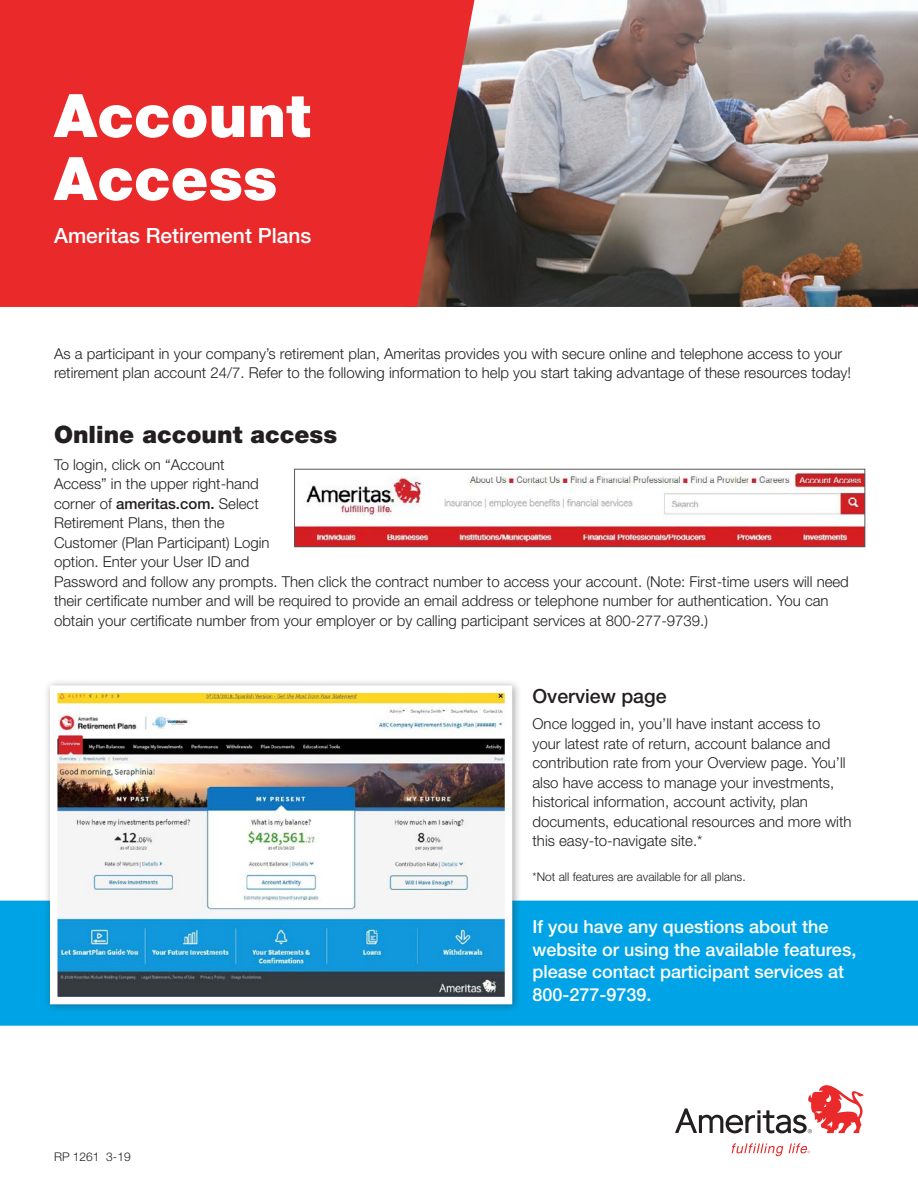
<style>
.page{position:relative;width:918px;height:1188px;background:#fff}
.page>*{position:absolute;margin:0;border:0;box-sizing:border-box;transform-origin:0 0}
.t1{font:900 60px/63px "Helvetica Neue LT Std";color:#fff}
.t2{font:900 24px "Helvetica Neue LT Std";color:#231f20}
.t3{font:500 21px "Helvetica Neue LT Std";color:#fff}
.t4{font:500 19.5px "Helvetica Neue LT Std";color:#231f20}
.t5{font:500 18px/22.5px "Helvetica Neue LT Std";color:#fff}
.t6{font:300 15px/19.5px "Helvetica Neue LT Std";color:#231f20}
.t7{font:300 12px "Helvetica Neue LT Std";color:#231f20}
.s1{font-weight:500}
</style>
<div class="page">
<div style="left:0;top:901px;width:918px;height:125px;background:#00a4e6"></div>
<img style="left:296px;top:472px;width:567px;height:73px">
<div style="left:294px;top:469px;width:571px;height:78px;border:1px solid #57585a"></div>
<img style="left:474px;top:0;width:444px;height:307px">
<svg style="left:732px;top:1143px;width:78px;height:13px"></svg>
<svg style="left:675px;top:1085px;width:189px;height:48px"></svg>
<div style="left:0;top:0;width:474px;height:307px;background:#e9292a"></div>
<div style="left:43px;top:678px;width:479px;height:336px;background:#231f20;opacity:.4"></div>
<img style="left:59px;top:694px;width:444px;height:301px">
<div style="left:50px;top:685px;width:462px;height:319px;border:8px solid #fff"></div>
<h1 class="t1" style="left:54px;top:84px;width:258px">Account<br>Access</h1>
<h3 class="t3" style="left:54px;top:223px;width:259px">Ameritas Retirement Plans</h3>
<p class="t6" style="left:54px;top:343px;width:799px">As a participant in your company’s retirement plan, Ameritas provides you with secure online and telephone access to your retirement plan account 24/7. Refer to the following information to help you start taking advantage of these resources today!</p>
<h2 class="t2" style="left:54px;top:420px;width:285px">Online account access</h2>
<p class="t6" style="left:54px;top:454px;width:796px">To login, click on “Account<br>Access” in the upper right-hand<br>corner of <span class="s1">ameritas.com.</span> Select<br>Retirement Plans, then the<br>Customer (Plan Participant) Login<br>option. Enter your User ID and<br>Password and follow any prompts. Then click the contract number to access your account. (Note: First-time users will need their certificate number and will be required to provide an email address or telephone number for authentication. You can obtain your certificate number from your employer or by calling participant services at 800-277-9739.)</p>
<p class="t7" style="left:54px;top:1149px;width:78px">RP 1261 3-19</p>
<h3 class="t4" style="left:533px;top:684px;width:136px">Overview page</h3>
<p class="t6" style="left:533px;top:714px;width:320px">Once logged in, you’ll have instant access to your latest rate of return, account balance and contribution rate from your Overview page. You’ll also have access to manage your investments, historical information, account activity, plan documents, educational resources and more with this easy-to-navigate site.*</p>
<p class="t7" style="left:533px;top:870px;width:215px">*Not all features are available for all plans.</p>
<p class="t5" style="left:533px;top:915px;width:325px">If you have any questions about the website or using the available features, please contact participant services at<br>800-277-9739.</p>
</div>
